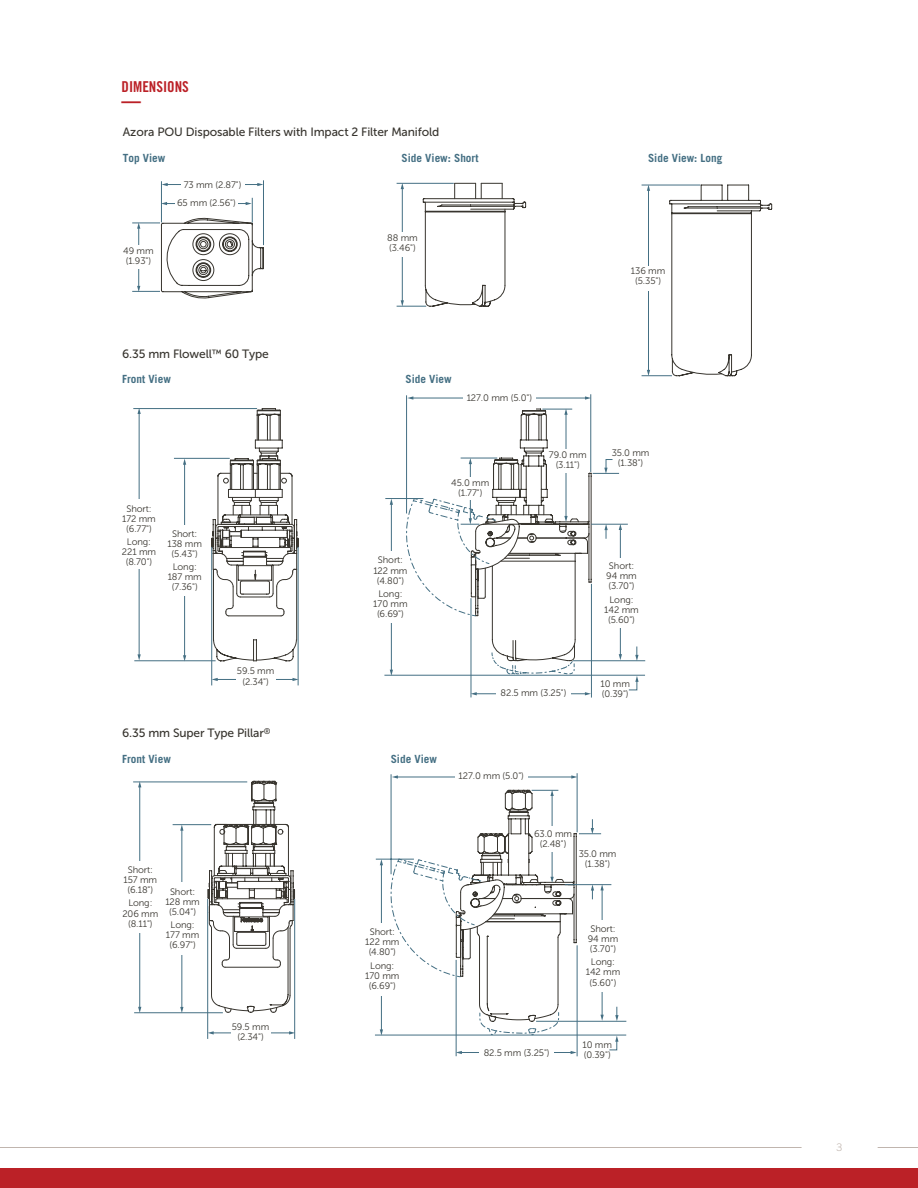
<style>
.page{position:relative;width:918px;height:1188px;background:#fff}
.page>*{position:absolute;margin:0;border:0;box-sizing:border-box;transform-origin:0 0}
.t1{font:700 expanded 20.25px "Trade Gothic LT Std";color:#bb2127;scale:.96 1}
.t2{font:15px "Trade Gothic LT Std Bd Cn 20";color:#bb2127}
.t3{font:12px "Museo Sans 500";letter-spacing:-.01em;color:#38352f}
.t4{font:700 11.25px "Trade Gothic LT Std";color:#446f83}
.t5{font:300 10.5px "Trade Gothic LT Std";color:#c0b5ae}
.t6{font:9.3px/10.2px "Museo Sans 300";letter-spacing:-.01em;color:#38352f;text-align:center}
.s1{font-size:10.5px}
</style>
<div class="page">
<div style="left:0;top:1168px;width:918px;height:20px;background:#bb2127"></div>
<hr style="left:878px;top:1147px;width:40px;height:1px;background:#c0b5ae">
<hr style="left:0;top:1147px;width:802px;height:1px;background:#c0b5ae">
<svg style="left:161px;top:183px;width:611px;height:193px"></svg>
<svg style="left:211px;top:408px;width:88px;height:253px"></svg>
<svg style="left:207px;top:781px;width:17px;height:232px"></svg>
<svg style="left:224px;top:781px;width:335px;height:241px"></svg>
<div style="left:360px;top:923px;width:44px;height:72px;background:#fff"></div>
<hr style="left:161px;top:182px;width:1px;height:40px;background:#446f83">
<hr style="left:263px;top:181px;width:1px;height:64px;background:#446f83">
<hr style="left:167px;top:184px;width:91px;height:1px;background:#446f83">
<svg style="left:162px;top:183px;width:6px;height:3px"></svg>
<svg style="left:257px;top:183px;width:6px;height:3px"></svg>
<hr style="left:166px;top:203px;width:81px;height:1px;background:#446f83">
<svg style="left:162px;top:202px;width:5px;height:3px"></svg>
<svg style="left:246px;top:198px;width:7px;height:24px"></svg>
<div style="left:175px;top:198px;width:63px;height:12px;background:#fff"></div>
<div style="left:181px;top:179px;width:64px;height:13px;background:#fff"></div>
<hr style="left:642px;top:185px;width:58px;height:1px;background:#446f83">
<hr style="left:648px;top:190px;width:1px;height:181px;background:#446f83">
<svg style="left:647px;top:185px;width:3px;height:6px"></svg>
<hr style="left:138px;top:228px;width:1px;height:59px;background:#446f83">
<svg style="left:133px;top:223px;width:27px;height:6px"></svg>
<svg style="left:133px;top:286px;width:27px;height:6px"></svg>
<div style="left:121px;top:246px;width:35px;height:23px;background:#fff"></div>
<div style="left:630px;top:266px;width:37px;height:25px;background:#fff"></div>
<div style="left:384px;top:232px;width:37px;height:25px;background:#fff"></div>
<hr style="left:135px;top:661px;width:80px;height:1px;background:#446f83">
<hr style="left:174px;top:458px;width:55px;height:1px;background:#446f83">
<hr style="left:139px;top:413px;width:1px;height:242px;background:#446f83">
<svg style="left:138px;top:654px;width:3px;height:6px"></svg>
<svg style="left:138px;top:409px;width:3px;height:5px"></svg>
<hr style="left:184px;top:464px;width:1px;height:192px;background:#446f83">
<svg style="left:183px;top:655px;width:3px;height:6px"></svg>
<svg style="left:183px;top:459px;width:3px;height:6px"></svg>
<hr style="left:134px;top:408px;width:123px;height:1px;background:#446f83">
<hr style="left:591px;top:395px;width:1px;height:76px;background:#446f83">
<hr style="left:412px;top:398px;width:174px;height:1px;background:#446f83">
<svg style="left:585px;top:396px;width:6px;height:4px"></svg>
<svg style="left:407px;top:396px;width:6px;height:4px"></svg>
<div style="left:463px;top:393px;width:73px;height:16px;background:#fff"></div>
<hr style="left:406px;top:396px;width:1px;height:117px;background:#446f83">
<hr style="left:385px;top:675px;width:260px;height:1px;background:#446f83">
<hr style="left:386px;top:498px;width:37px;height:1px;background:#446f83">
<hr style="left:574px;top:660px;width:71px;height:1px;background:#446f83">
<hr style="left:591px;top:584px;width:1px;height:113px;background:#446f83">
<hr style="left:471px;top:599px;width:1px;height:98px;background:#446f83">
<hr style="left:211px;top:547px;width:1px;height:138px;background:#446f83">
<hr style="left:298px;top:547px;width:1px;height:138px;background:#446f83">
<hr style="left:217px;top:679px;width:77px;height:1px;background:#446f83">
<svg style="left:293px;top:678px;width:6px;height:3px"></svg>
<svg style="left:212px;top:678px;width:6px;height:3px"></svg>
<div style="left:236px;top:666px;width:39px;height:30px;background:#fff"></div>
<hr style="left:135px;top:1012px;width:87px;height:1px;background:#446f83">
<hr style="left:173px;top:824px;width:38px;height:1px;background:#446f83">
<hr style="left:139px;top:786px;width:1px;height:222px;background:#446f83">
<svg style="left:138px;top:1007px;width:3px;height:6px"></svg>
<svg style="left:138px;top:781px;width:3px;height:6px"></svg>
<hr style="left:182px;top:830px;width:1px;height:178px;background:#446f83">
<svg style="left:180px;top:1007px;width:3px;height:6px"></svg>
<svg style="left:180px;top:825px;width:3px;height:6px"></svg>
<hr style="left:134px;top:782px;width:113px;height:1px;background:#446f83">
<hr style="left:207px;top:899px;width:1px;height:139px;background:#446f83">
<hr style="left:294px;top:899px;width:1px;height:139px;background:#446f83">
<hr style="left:213px;top:1033px;width:77px;height:1px;background:#446f83">
<svg style="left:289px;top:1031px;width:6px;height:4px"></svg>
<svg style="left:208px;top:1031px;width:6px;height:4px"></svg>
<div style="left:231px;top:1022px;width:39px;height:29px;background:#fff"></div>
<hr style="left:461px;top:1052px;width:111px;height:1px;background:#446f83">
<svg style="left:571px;top:1051px;width:6px;height:3px"></svg>
<svg style="left:457px;top:1051px;width:5px;height:3px"></svg>
<svg style="left:610px;top:1036px;width:8px;height:14px"></svg>
<hr style="left:577px;top:946px;width:1px;height:110px;background:#446f83">
<hr style="left:456px;top:960px;width:1px;height:96px;background:#446f83">
<div style="left:479px;top:1048px;width:75px;height:18px;background:#fff"></div>
<hr style="left:375px;top:1035px;width:251px;height:1px;background:#446f83">
<hr style="left:537px;top:1021px;width:89px;height:1px;background:#446f83">
<hr style="left:565px;top:884px;width:46px;height:1px;background:#446f83">
<hr style="left:391px;top:775px;width:1px;height:99px;background:#446f83">
<hr style="left:376px;top:859px;width:37px;height:1px;background:#446f83">
<hr style="left:397px;top:777px;width:175px;height:1px;background:#446f83">
<svg style="left:571px;top:775px;width:6px;height:4px"></svg>
<svg style="left:392px;top:775px;width:6px;height:4px"></svg>
<div style="left:455px;top:771px;width:72px;height:13px;background:#fff"></div>
<hr style="left:577px;top:774px;width:1px;height:58px;background:#446f83">
<svg style="left:380px;top:790px;width:224px;height:246px"></svg>
<svg style="left:642px;top:370px;width:29px;height:6px"></svg>
<svg style="left:397px;top:183px;width:119px;height:124px"></svg>
<div style="left:114px;top:500px;width:50px;height:69px;background:#fff"></div>
<div style="left:159px;top:525px;width:51px;height:70px;background:#fff"></div>
<div style="left:164px;top:883px;width:38px;height:72px;background:#fff"></div>
<div style="left:122px;top:861px;width:37px;height:72px;background:#fff"></div>
<div style="left:583px;top:920px;width:40px;height:71px;background:#fff"></div>
<svg style="left:390px;top:409px;width:249px;height:286px"></svg>
<svg style="left:615px;top:1007px;width:4px;height:14px"></svg>
<h2 class="t2" style="left:122px;top:77px;width:69px">DIMENSIONS</h2>
<h1 class="t1" style="left:122px;top:88px;width:22px">—</h1>
<p class="t3" style="left:123px;top:125px;width:318px">Azora POU Disposable Filters with Impact 2 Filter Manifold</p>
<p class="t4" style="left:123px;top:151px;width:44px">Top View</p>
<p class="t6" style="left:184px;top:179px;width:59px">73 mm (2.87")</p>
<p class="t6" style="left:177px;top:198px;width:60px">65 mm (2.56")</p>
<p class="t6" style="left:123px;top:246px;width:32px;text-align:left">49 mm (1.93")</p>
<p class="t3" style="left:122px;top:348px;width:148px">6.35 mm Flowell<span class="s1">™</span> 60 Type</p>
<p class="t4" style="left:402px;top:151px;width:78px">Side View: Short</p>
<p class="t4" style="left:648px;top:151px;width:76px">Side View: Long</p>
<p class="t6" style="left:387px;top:232px;width:32px;text-align:left">88 mm (3.46")</p>
<p class="t6" style="left:631px;top:266px;width:36px">136 mm (5.35")</p>
<p class="t4" style="left:122px;top:372px;width:50px">Front View</p>
<p class="t4" style="left:405px;top:372px;width:48px">Side View</p>
<p class="t6" style="left:467px;top:393px;width:67px">127.0 mm (5.0")</p>
<p class="t6" style="left:122px;top:503px;width:35px">Short:<br>172 mm (6.77")</p>
<p class="t6" style="left:122px;top:537px;width:36px">Long:<br>221 mm (8.70")</p>
<p class="t6" style="left:168px;top:528px;width:36px">Short:<br>138 mm (5.43")</p>
<p class="t6" style="left:168px;top:562px;width:36px">Long:<br>187 mm (7.36")</p>
<p class="t6" style="left:373px;top:555px;width:36px">Short:<br>122 mm (4.80")</p>
<p class="t6" style="left:373px;top:589px;width:36px">Long:<br>170 mm (6.69")</p>
<p class="t6" style="left:451px;top:477px;width:40px">45.0 mm (1.77")</p>
<p class="t6" style="left:549px;top:450px;width:39px">79.0 mm (3.11")</p>
<p class="t6" style="left:612px;top:448px;width:39px">35.0 mm (1.38")</p>
<p class="t6" style="left:606px;top:561px;width:32px;text-align:left">Short:<br>94 mm (3.70")</p>
<p class="t6" style="left:604px;top:594px;width:36px">Long:<br>142 mm (5.60")</p>
<p class="t6" style="left:237px;top:666px;width:39px">59.5 mm (2.34")</p>
<p class="t3" style="left:122px;top:726px;width:150px">6.35 mm Super Type Pillar<sup>®</sup></p>
<p class="t4" style="left:122px;top:752px;width:50px">Front View</p>
<p class="t6" style="left:124px;top:865px;width:35px">Short:<br>157 mm (6.18")</p>
<p class="t6" style="left:122px;top:898px;width:37px">Long:<br>206 mm (8.11")</p>
<p class="t6" style="left:165px;top:886px;width:36px">Short:<br>128 mm (5.04")</p>
<p class="t6" style="left:166px;top:920px;width:35px">Long:<br>177 mm (6.97")</p>
<p class="t6" style="left:232px;top:1022px;width:39px">59.5 mm (2.34")</p>
<p class="t6" style="left:501px;top:688px;width:67px">82.5 mm (3.25")</p>
<p class="t6" style="left:600px;top:679px;width:31px;text-align:left">10 mm (0.39")</p>
<p class="t4" style="left:391px;top:752px;width:48px">Side View</p>
<p class="t6" style="left:459px;top:771px;width:67px">127.0 mm (5.0")</p>
<p class="t6" style="left:534px;top:829px;width:40px">63.0 mm (2.48")</p>
<p class="t6" style="left:579px;top:848px;width:39px">35.0 mm (1.38")</p>
<p class="t6" style="left:365px;top:927px;width:36px">Short:<br>122 mm (4.80")</p>
<p class="t6" style="left:365px;top:960px;width:36px">Long:<br>170 mm (6.69")</p>
<p class="t6" style="left:588px;top:924px;width:32px;text-align:left">Short:<br>94 mm (3.70")</p>
<p class="t6" style="left:586px;top:957px;width:36px">Long:<br>142 mm (5.60")</p>
<p class="t6" style="left:583px;top:1040px;width:31px">10 mm</p>
<p class="t6" style="left:484px;top:1048px;width:67px">82.5 mm (3.25")</p>
<p class="t6" style="left:584px;top:1050px;width:28px">(0.39")</p>
<p class="t5" style="left:837px;top:1141px;width:7px">3</p>
</div>
